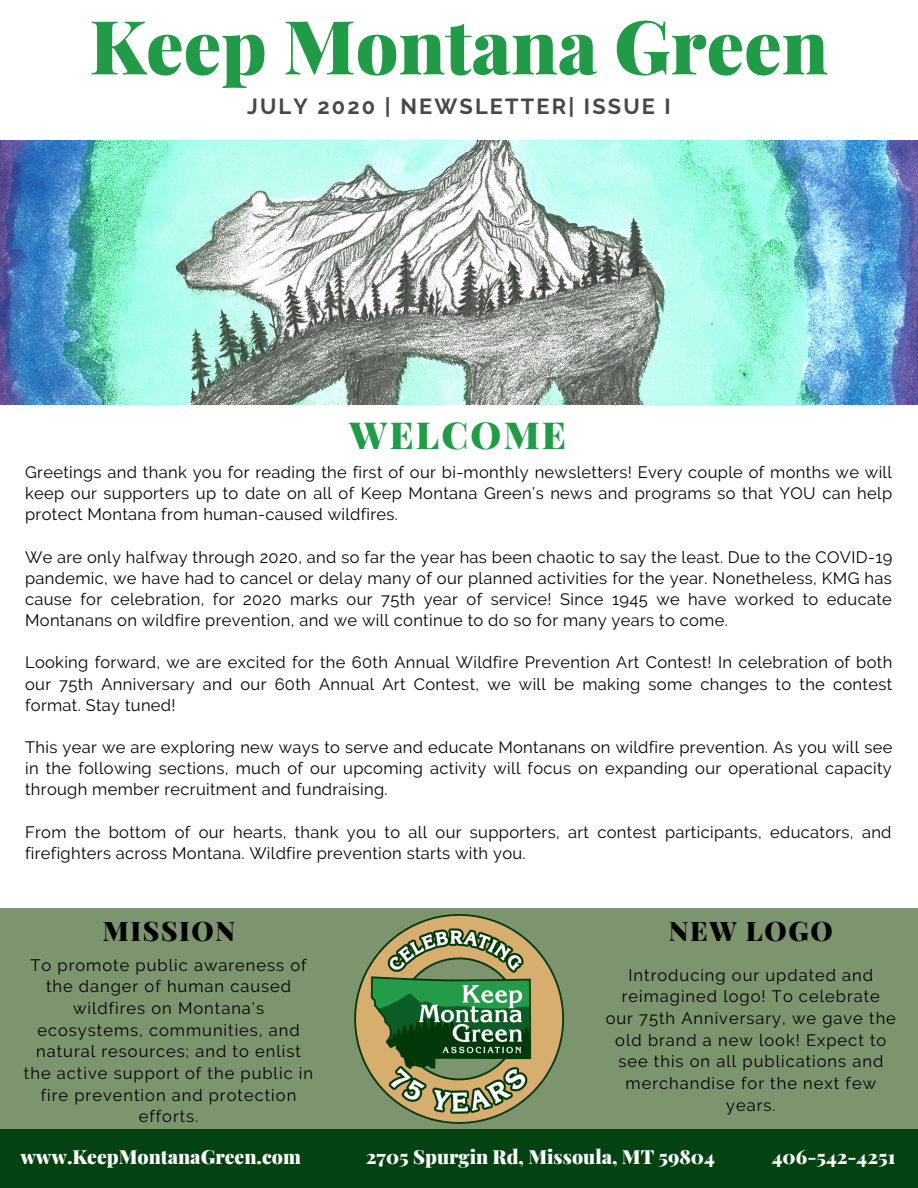
<style>
.page{position:relative;width:918px;height:1188px;background:#fff}
.page>*{position:absolute;margin:0;border:0;box-sizing:border-box;transform-origin:0 0}
.t1{font:900 74.7px "Playfair Display";color:#229b48}
.t2{font:900 37.35px "Playfair Display";letter-spacing:.06em;color:#229b48}
.t3{font:900 27px "Playfair Display";letter-spacing:.06em;color:#000}
.t4{font:700 21.75px "Raleway";letter-spacing:.1em;color:#484848}
.t5{font:900 19.5px "Playfair Display";color:#fff}
.t6{font:16.5px/21.1px "Raleway";letter-spacing:.02em;color:#000;text-align:justify}
.t7{font:16.5px/21.8px "Raleway";letter-spacing:.06em;color:#000;text-align:center}
</style>
<div class="page">
<img style="left:0;top:141px;width:918px;height:263px">
<div style="left:0;top:908px;width:918px;height:222px;background:#7d956f"></div>
<div style="left:0;top:1130px;width:918px;height:58px;background:#054212"></div>
<img style="left:354px;top:915px;width:210px;height:209px">
<h1 class="t1" style="left:90px;top:-6px;width:740px">Keep Montana Green</h1>
<h3 class="t4" style="left:247px;top:94px;width:425px">JULY 2020 | NEWSLETTER| ISSUE I</h3>
<h2 class="t2" style="left:349px;top:409px;width:218px">WELCOME</h2>
<p class="t6" style="left:25px;top:462px;width:869px">Greetings and thank you for reading the first of our bi-monthly newsletters! Every couple of months we will keep our supporters up to date on all of Keep Montana Green’s news and programs so that YOU can help protect Montana from human-caused wildfires.</p>
<p class="t6" style="left:25px;top:546px;width:869px">We are only halfway through 2020, and so far the year has been chaotic to say the least. Due to the COVID-19 pandemic, we have had to cancel or delay many of our planned activities for the year. Nonetheless, KMG has cause for celebration, for 2020 marks our 75th year of service! Since 1945 we have worked to educate Montanans on wildfire prevention, and we will continue to do so for many years to come.</p>
<p class="t6" style="left:25px;top:652px;width:869px">Looking forward, we are excited for the 60th Annual Wildfire Prevention Art Contest! In celebration of both our 75th Anniversary and our 60th Annual Art Contest, we will be making some changes to the contest format. Stay tuned!</p>
<p class="t6" style="left:25px;top:737px;width:869px">This year we are exploring new ways to serve and educate Montanans on wildfire prevention. As you will see in the following sections, much of our upcoming activity will focus on expanding our operational capacity through member recruitment and fundraising.</p>
<p class="t6" style="left:25px;top:821px;width:868px">From the bottom of our hearts, thank you to all our supporters, art contest participants, educators, and firefighters across Montana. Wildfire prevention starts with you.</p>
<h3 class="t3" style="left:103px;top:912px;width:134px">MISSION</h3>
<p class="t7" style="left:24px;top:954px;width:291px">To promote public awareness of the danger of human caused wildfires on Montana’s ecosystems, communities, and natural resources; and to enlist the active support of the public in fire prevention and protection efforts.</p>
<h3 class="t3" style="left:669px;top:912px;width:165px">NEW LOGO</h3>
<p class="t7" style="left:606px;top:964px;width:292px">Introducing our updated and reimagined logo! To celebrate<br>our 75th Anniversary, we gave the old brand a new look! Expect to see this on all publications and merchandise for the next few years.</p>
<p class="t5" style="left:20px;top:1143px;width:282px">www.KeepMontanaGreen.com</p>
<p class="t5" style="left:366px;top:1143px;width:351px">2705 Spurgin Rd, Missoula, MT 59804</p>
<p class="t5" style="left:772px;top:1143px;width:125px">406-542-4251</p>
</div>
